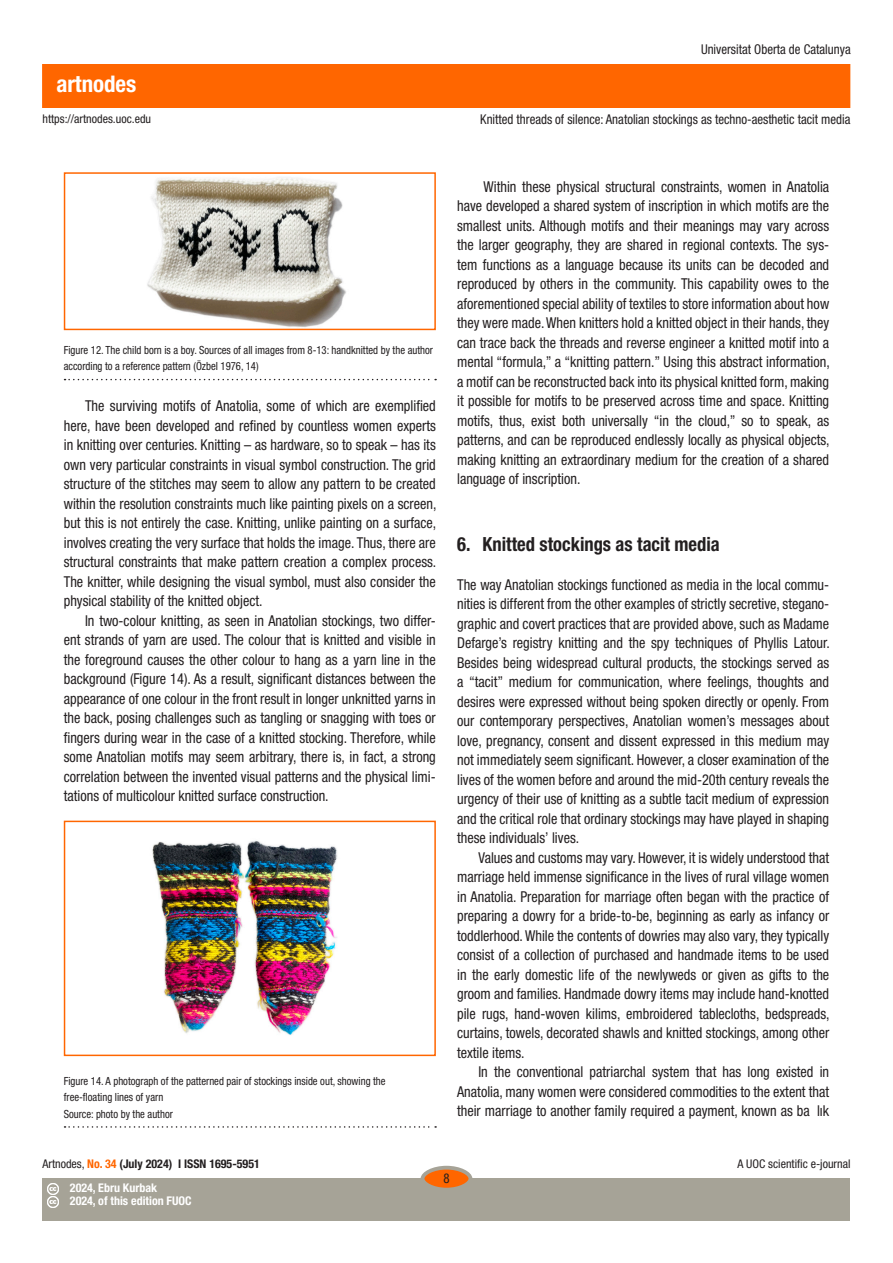
<style>
.page{position:relative;width:893px;height:1263px;background:#fff}
.page>*{position:absolute;margin:0;border:0;box-sizing:border-box;transform-origin:0 0}
.t1{font:700 condensed 22.95px "Helvetica Neue LT Std";color:#fff}
._03_apartat_1{font:700 condensed 19.5px "Helvetica Neue LT Std";color:#231f20;scale:.95 1}
._02_texto_base{font:condensed 15px/19.5px "Helvetica Neue LT Std";color:#231f20;text-align:justify;scale:.95 1}
._02_texto_base_1{font:condensed 15px/19.5px "Helvetica Neue LT Std";color:#231f20;text-align:justify;scale:.95 1}
.t2{font:condensed 13.5px "Helvetica Neue LT Std";color:#231f20;scale:.95 1}
.t3{font:condensed 12px "Helvetica Neue LT Std";color:#231f20}
.t4{font:700 condensed 12px "Helvetica Neue LT Std";color:#231f20}
.t5{font:700 condensed 12px/13.5px "Helvetica Neue LT Std";color:#fff}
.titulo_figura{font:condensed 11.25px/16.5px "Helvetica Neue LT Std";color:#231f20;scale:.95 1}
.s1{font-weight:400}
.s2{color:#f60}
</style>
<div class="page">
<div style="left:43px;top:65px;width:807px;height:42px;background:#f60"></div>
<div style="left:43px;top:1178px;width:807px;height:42px;background:#a6a397"></div>
<div style="left:422px;top:1168px;width:48px;height:21px;background:#f60;border-radius:50%"></div>
<div style="left:421px;top:1166px;width:51px;height:25px;border:4px solid #a6a397;border-radius:50%"></div>
<svg style="left:47px;top:1183px;width:11px;height:25px"></svg>
<svg style="left:65px;top:379px;width:371px;height:1px"></svg>
<svg style="left:65px;top:1126px;width:371px;height:2px"></svg>
<img style="left:147px;top:177px;width:199px;height:150px">
<div style="left:64px;top:172px;width:372px;height:158px;border:2px solid #f60"></div>
<img style="left:152px;top:840px;width:185px;height:195px">
<div style="left:64px;top:821px;width:372px;height:235px;border:2px solid #f60"></div>
<h1 class="t1" style="left:56px;top:69px;width:81px">artnodes</h1>
<p class="t2" style="left:701px;top:42px;width:159px">Universitat Oberta de Catalunya</p>
<p class="t3" style="left:43px;top:112px;width:110px">https://artnodes.uoc.edu</p>
<p class="t2" style="left:480px;top:112px;width:391px">Knitted threads of silence: Anatolian stockings as techno-aesthetic tacit media</p>
<p class="titulo_figura" style="left:64px;top:341px;width:390px">Figure 12. The child born is a boy. Sources of all images from 8-13: handknitted by the author according to a reference pattern (Özbel 1976, 14)</p>
<p class="_02_texto_base" style="left:64px;top:396px;width:394px;text-indent:21px">The surviving motifs of Anatolia, some of which are exemplified here, have been developed and refined by countless women experts in knitting over centuries. Knitting – as hardware, so to speak – has its own very particular constraints in visual symbol construction. The grid structure of the stitches may seem to allow any pattern to be created within the resolution constraints much like painting pixels on a screen, but this is not entirely the case. Knitting, unlike painting on a surface, involves creating the very surface that holds the image. Thus, there are structural constraints that make pattern creation a complex process.<br>The knitter, while designing the visual symbol, must also consider the physical stability of the knitted object.</p>
<p class="_02_texto_base" style="left:64px;top:610px;width:393px;text-indent:21px">In two-colour knitting, as seen in Anatolian stockings, two differ&shy;ent strands of yarn are used. The colour that is knitted and visible in the foreground causes the other colour to hang as a yarn line in the background (Figure 14). As a result, significant distances between the appearance of one colour in the front result in longer unknitted yarns in the back, posing challenges such as tangling or snagging with toes or fingers during wear in the case of a knitted stocking. Therefore, while some Anatolian motifs may seem arbitrary, there is, in fact, a strong correlation between the invented visual patterns and the physical limi&shy;tations of multicolour knitted surface construction.</p>
<p class="titulo_figura" style="left:64px;top:1072px;width:340px">Figure 14. A photograph of the patterned pair of stockings inside out, showing the free-floating lines of yarn<br>Source: photo by the author</p>
<p class="_02_texto_base" style="left:457px;top:177px;width:394px;text-indent:26px">Within these physical structural constraints, women in Anatolia have developed a shared system of inscription in which motifs are the smallest units. Although motifs and their meanings may vary across the larger geography, they are shared in regional contexts. The sys&shy;tem functions as a language because its units can be decoded and reproduced by others in the community. This capability owes to the aforementioned special ability of textiles to store information about how they were made. When knitters hold a knitted object in their hands, they can trace back the threads and reverse engineer a knitted motif into a mental “formula,” a “knitting pattern.” Using this abstract information, a motif can be reconstructed back into its physical knitted form, making it possible for motifs to be preserved across time and space. Knitting motifs, thus, exist both universally “in the cloud,” so to speak, as patterns, and can be reproduced endlessly locally as physical objects, making knitting an extraordinary medium for the creation of a shared language of inscription.</p>
<h2 class="_03_apartat_1" style="left:457px;top:532px;width:278px">6. Knitted stockings as tacit media</h2>
<p class="_02_texto_base_1" style="left:457px;top:575px;width:394px">The way Anatolian stockings functioned as media in the local commu&shy;nities is different from the other examples of strictly secretive, stegano&shy;graphic and covert practices that are provided above, such as Madame Defarge’s registry knitting and the spy techniques of Phyllis Latour.<br>Besides being widespread cultural products, the stockings served as a “tacit” medium for communication, where feelings, thoughts and desires were expressed without being spoken directly or openly. From our contemporary perspectives, Anatolian women’s messages about love, pregnancy, consent and dissent expressed in this medium may not immediately seem significant. However, a closer examination of the lives of the women before and around the mid-20th century reveals the urgency of their use of knitting as a subtle tacit medium of expression and the critical role that ordinary stockings may have played in shaping these individuals’ lives.</p>
<p class="_02_texto_base" style="left:457px;top:848px;width:394px;text-indent:21px">Values and customs may vary. However, it is widely understood that marriage held immense significance in the lives of rural village women in Anatolia. Preparation for marriage often began with the practice of preparing a dowry for a bride-to-be, beginning as early as infancy or toddlerhood. While the contents of dowries may also vary, they typically consist of a collection of purchased and handmade items to be used in the early domestic life of the newlyweds or given as gifts to the groom and families. Handmade dowry items may include hand-knotted pile rugs, hand-woven kilims, embroidered tablecloths, bedspreads, curtains, towels, decorated shawls and knitted stockings, among other textile items.</p>
<p class="_02_texto_base" style="left:457px;top:1062px;width:393px;text-indent:21px">In the conventional patriarchal system that has long existed in Anatolia, many women were considered commodities to the extent that their marriage to another family required a payment, known as başlık</p>
<p class="t4" style="left:43px;top:1157px;width:219px"><span class="s1">Artnodes,</span> <span class="s2">No. 34</span> (July 2024) I ISSN 1695-5951</p>
<p class="t3" style="left:737px;top:1157px;width:115px">A UOC scientific e-journal</p>
<p class="t5" style="left:70px;top:1181px;width:123px">2024, Ebru Kurbak<br>2024, of this edition FUOC</p>
<p class="t2" style="left:443px;top:1171px;width:8px">8</p>
</div>
